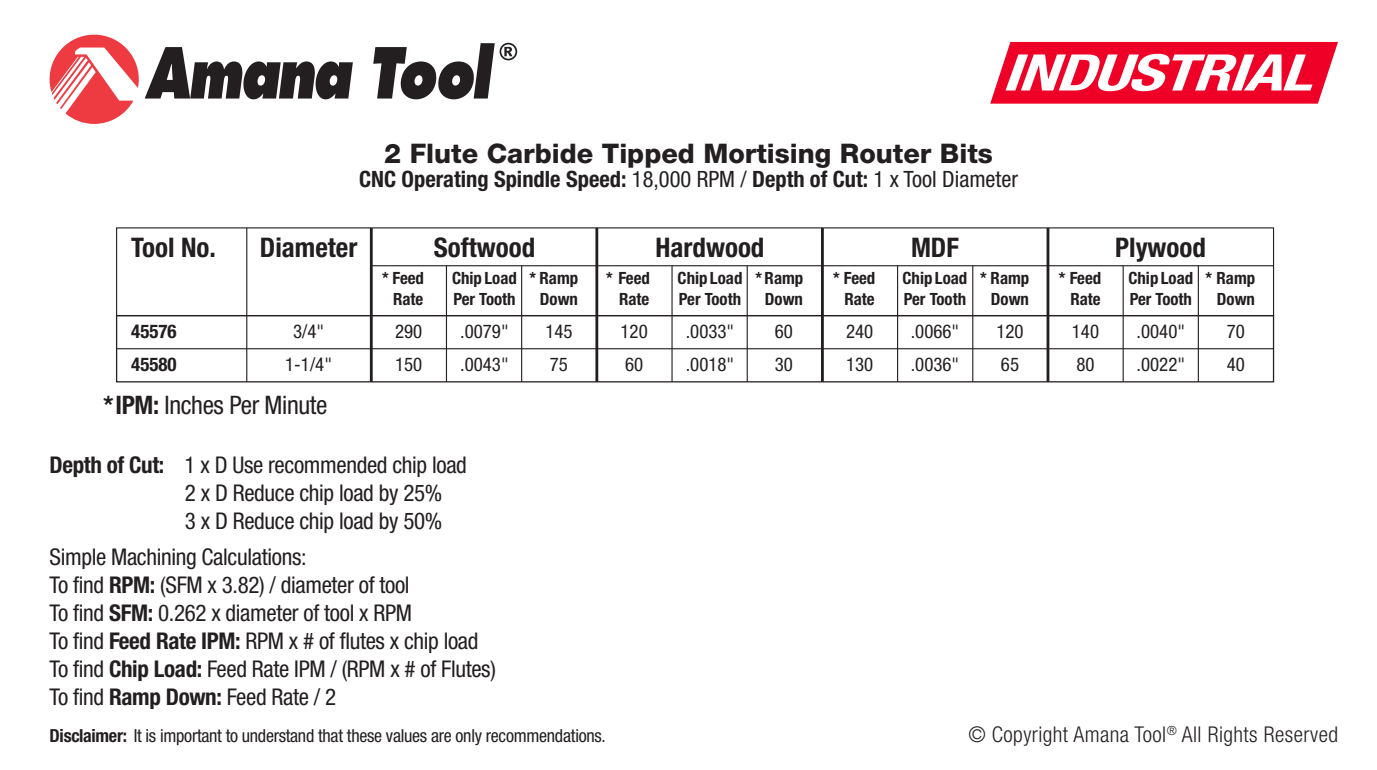
<style>
.page{position:relative;width:1377px;height:770px;background:#fff}
.page>*{position:absolute;margin:0;border:0;box-sizing:border-box;transform-origin:0 0}
.t1{font:italic 700 condensed 50.4px "Helvetica Neue";letter-spacing:-.025em;color:#fff;scale:1.35 1}
.t2{font:700 condensed 27px "Helvetica Neue";color:#231f20}
.t3{font:800 27px "Helvetica Neue";color:#231f20}
.t4{font:condensed 25.43px "Helvetica Neue";letter-spacing:-.015em;color:#231f20}
.t5{font:condensed 22.95px/27.9px "Helvetica Neue";letter-spacing:-.015em;color:#231f20}
.t6{font:700 condensed 22.5px "Helvetica Neue";color:#231f20}
.t7{font:300 condensed 21.82px "Helvetica Neue";letter-spacing:.02em;color:#231f20}
.t8{font:condensed 18.9px "Helvetica Neue";color:#231f20}
.t9{font:700 condensed 18.9px "Helvetica Neue";color:#231f20}
.t10{font:condensed 18px "Helvetica Neue";letter-spacing:-.015em;color:#231f20}
.t11{font:700 condensed 16.88px "Helvetica Neue";color:#231f20}
.s1{font-weight:400}
.s2{font-weight:700}
</style>
<div class="page">
<svg style="left:145px;top:47px;width:208px;height:52px"></svg>
<svg style="left:373px;top:43px;width:144px;height:56px"></svg>
<svg style="left:50px;top:35px;width:89px;height:89px"></svg>
<svg style="left:990px;top:42px;width:348px;height:62px;background:#f01034"></svg>
<div style="left:116px;top:315px;width:1158px;height:67px;border:1px solid #231f20"></div>
<hr style="left:246px;top:228px;width:1px;height:154px;background:#231f20">
<hr style="left:370px;top:228px;width:3px;height:154px;background:#231f20">
<hr style="left:446px;top:266px;width:1px;height:116px;background:#231f20">
<hr style="left:671px;top:266px;width:2px;height:116px;background:#231f20">
<hr style="left:747px;top:266px;width:1px;height:116px;background:#231f20">
<hr style="left:897px;top:266px;width:1px;height:116px;background:#231f20">
<hr style="left:972px;top:266px;width:1px;height:116px;background:#231f20">
<hr style="left:1123px;top:266px;width:1px;height:116px;background:#231f20">
<hr style="left:1198px;top:266px;width:1px;height:116px;background:#231f20">
<hr style="left:521px;top:266px;width:1px;height:116px;background:#231f20">
<hr style="left:595px;top:228px;width:3px;height:154px;background:#231f20">
<hr style="left:821px;top:228px;width:3px;height:154px;background:#231f20">
<hr style="left:1047px;top:228px;width:2px;height:154px;background:#231f20">
<div style="left:116px;top:227px;width:1158px;height:89px;border:1px solid #231f20"></div>
<hr style="left:371px;top:265px;width:903px;height:1px;background:#231f20">
<hr style="left:117px;top:348px;width:1157px;height:1px;background:#231f20">
<h1 class="t1" style="left:1002px;top:42px;width:231px">INDUSTRIAL</h1>
<p class="t3" style="left:384px;top:137px;width:610px">2 Flute Carbide Tipped Mortising Router Bits</p>
<p class="t6" style="left:359px;top:166px;width:660px">CNC Operating Spindle Speed: <span class="s1">18,000 RPM /</span> Depth of Cut: <span class="s1">1 x Tool Diameter</span></p>
<p class="t2" style="left:131px;top:231px;width:86px">Tool No.</p>
<p class="t2" style="left:260px;top:231px;width:99px">Diameter</p>
<p class="t2" style="left:434px;top:231px;width:103px">Softwood</p>
<p class="t2" style="left:656px;top:231px;width:110px">Hardwood</p>
<p class="t2" style="left:911px;top:231px;width:49px">MDF</p>
<p class="t2" style="left:1115px;top:231px;width:92px">Plywood</p>
<p class="t11" style="left:382px;top:268px;width:43px">* Feed</p>
<p class="t11" style="left:452px;top:268px;width:128px">Chip Load * Ramp</p>
<p class="t11" style="left:606px;top:268px;width:45px">* Feed</p>
<p class="t11" style="left:678px;top:268px;width:127px">Chip Load * Ramp</p>
<p class="t11" style="left:833px;top:268px;width:44px">* Feed</p>
<p class="t11" style="left:903px;top:268px;width:128px">Chip Load * Ramp</p>
<p class="t11" style="left:1059px;top:268px;width:44px">* Feed</p>
<p class="t11" style="left:1128px;top:268px;width:128px">Chip Load * Ramp</p>
<p class="t11" style="left:393px;top:288px;width:32px">Rate</p>
<p class="t11" style="left:453px;top:288px;width:64px">Per Tooth</p>
<p class="t11" style="left:540px;top:288px;width:40px">Down</p>
<p class="t11" style="left:619px;top:288px;width:32px">Rate</p>
<p class="t11" style="left:679px;top:288px;width:64px">Per Tooth</p>
<p class="t11" style="left:765px;top:288px;width:40px">Down</p>
<p class="t11" style="left:844px;top:288px;width:32px">Rate</p>
<p class="t11" style="left:904px;top:288px;width:64px">Per Tooth</p>
<p class="t11" style="left:991px;top:288px;width:40px">Down</p>
<p class="t11" style="left:1070px;top:288px;width:32px">Rate</p>
<p class="t11" style="left:1130px;top:288px;width:64px">Per Tooth</p>
<p class="t11" style="left:1217px;top:288px;width:40px">Down</p>
<p class="t9" style="left:131px;top:319px;width:47px">45576</p>
<p class="t8" style="left:293px;top:320px;width:33px">3/4"</p>
<p class="t8" style="left:395px;top:320px;width:29px">290</p>
<p class="t8" style="left:460px;top:320px;width:50px">.0079"</p>
<p class="t8" style="left:545px;top:320px;width:29px">145</p>
<p class="t8" style="left:621px;top:320px;width:29px">120</p>
<p class="t8" style="left:686px;top:320px;width:50px">.0033"</p>
<p class="t8" style="left:775px;top:320px;width:20px">60</p>
<p class="t8" style="left:846px;top:320px;width:29px">240</p>
<p class="t8" style="left:911px;top:320px;width:50px">.0066"</p>
<p class="t8" style="left:996px;top:320px;width:29px">120</p>
<p class="t8" style="left:1072px;top:320px;width:29px">140</p>
<p class="t8" style="left:1137px;top:320px;width:50px">.0040"</p>
<p class="t8" style="left:1227px;top:320px;width:20px">70</p>
<p class="t9" style="left:131px;top:352px;width:47px">45580</p>
<p class="t8" style="left:285px;top:353px;width:48px">1-1/4"</p>
<p class="t8" style="left:395px;top:353px;width:29px">150</p>
<p class="t8" style="left:460px;top:353px;width:50px">.0043"</p>
<p class="t8" style="left:550px;top:353px;width:20px">75</p>
<p class="t8" style="left:625px;top:353px;width:20px">60</p>
<p class="t8" style="left:686px;top:353px;width:50px">.0018"</p>
<p class="t8" style="left:775px;top:353px;width:20px">30</p>
<p class="t8" style="left:846px;top:353px;width:29px">130</p>
<p class="t8" style="left:911px;top:353px;width:50px">.0036"</p>
<p class="t8" style="left:1001px;top:353px;width:20px">65</p>
<p class="t8" style="left:1076px;top:353px;width:20px">80</p>
<p class="t8" style="left:1137px;top:353px;width:50px">.0022"</p>
<p class="t8" style="left:1227px;top:353px;width:20px">40</p>
<p class="t4" style="left:103px;top:391px;width:225px"><span class="s2">*IPM:</span> Inches Per Minute</p>
<p class="t5" style="left:185px;top:451px;width:283px;text-indent:-135px"><span class="s2">Depth of Cut:</span> 1 x D Use recommended chip load<br>2 x D Reduce chip load by 25%<br>3 x D Reduce chip load by 50%</p>
<p class="t5" style="left:50px;top:542px;width:448px">Simple Machining Calculations:<br>To find <span class="s2">RPM:</span> (SFM x 3.82) / diameter of tool<br>To find <span class="s2">SFM:</span> 0.262 x diameter of tool x RPM<br>To find <span class="s2">Feed Rate IPM:</span> RPM x # of flutes x chip load To find <span class="s2">Chip Load:</span> Feed Rate IPM / (RPM x # of Flutes)<br>To find <span class="s2">Ramp Down:</span> Feed Rate / 2</p>
<p class="t10" style="left:50px;top:725px;width:558px"><span class="s2">Disclaimer:</span> It is important to understand that these values are only recommendations.</p>
<p class="t7" style="left:968px;top:721px;width:371px">© Copyright Amana Tool<sup>®</sup> All Rights Reserved</p>
</div>
